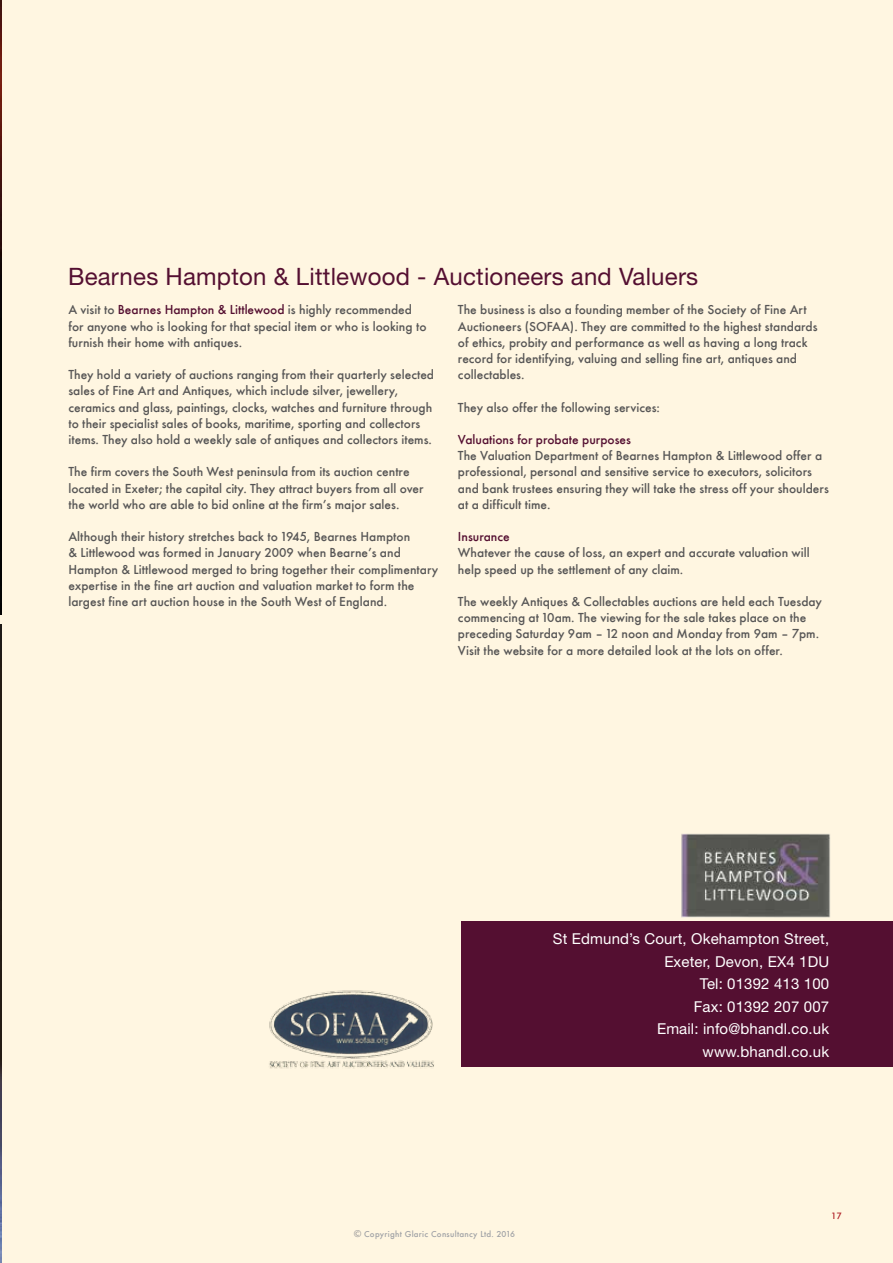
<style>
.page{position:relative;width:893px;height:1263px;background:#fff6e1}
.page>*{position:absolute;margin:0;border:0;box-sizing:border-box;transform-origin:0 0}
.t1{font:24px "Helvetica Neue";letter-spacing:.01em;color:#540f31}
.t2{font:15px/22.5px "Helvetica Neue";letter-spacing:.01em;color:#fff;text-align:right}
.t3{font:13.5px/16.2px "Futura T Medi Ro 1";color:#575656}
.t4{font:13.5px "Futura T Medi Ro 1";color:#540f31}
.t5{font:9px "Futura T Medi Ro 1";letter-spacing:.03em;color:#a0a2a6}
.t6{font:500 9px "Futura BT";color:#ad1921}
.s1{color:#540f31}
.s2{font-family:"Futura";font-weight:500;color:#9b9a9a}
</style>
<div class="page">
<img style="left:0;top:0;width:1px;height:614px">
<img style="left:0;top:625px;width:1px;height:638px">
<div style="left:461px;top:921px;width:432px;height:146px;background:#540f31"></div>
<img style="left:681px;top:833px;width:149px;height:85px">
<img style="left:269px;top:990px;width:165px;height:79px">
<h1 class="t1" style="left:68px;top:262px;width:632px">Bearnes Hampton &amp; Littlewood - Auctioneers and Valuers</h1>
<p class="t3" style="left:68px;top:302px;width:360px">A visit to <span class="s1">Bearnes Hampton &amp; Littlewood</span> is highly recommended for anyone who is looking for that special item or who is looking to furnish their home with antiques.</p>
<p class="t3" style="left:68px;top:366px;width:367px">They hold a variety of auctions ranging from their quarterly selected sales of Fine Art and Antiques, which include silver, jewellery, ceramics and glass, paintings, clocks, watches and furniture through to their specialist sales of books, maritime, sporting and collectors items. They also hold a weekly sale of antiques and collectors items.</p>
<p class="t3" style="left:68px;top:464px;width:357px">The firm covers the South West peninsula from its auction centre located in Exeter; the capital city. They attract buyers from all over the world who are able to bid online at the firm’s major sales.</p>
<p class="t3" style="left:68px;top:528px;width:371px">Although their history stretches back to 1945, Bearnes Hampton<br>&amp; Littlewood was formed in January 2009 when Bearne’s and Hampton &amp; Littlewood merged to bring together their complimentary expertise in the fine art auction and valuation market to form the largest fine art auction house in the South West of England.</p>
<p class="t3" style="left:458px;top:302px;width:361px">The business is also a founding member of the Society of Fine Art Auctioneers (SOFAA). They are committed to the highest standards of ethics, probity and performance as well as having a long track record for identifying, valuing and selling fine art, antiques and collectables.</p>
<p class="t3" style="left:458px;top:399px;width:204px">They also offer the following services:</p>
<p class="t4" style="left:458px;top:432px;width:175px">Valuations for probate purposes</p>
<p class="t3" style="left:458px;top:447px;width:372px">The Valuation Department of Bearnes Hampton &amp; Littlewood offer a professional, personal and sensitive service to executors, solicitors and bank trustees ensuring they will take the stress off your shoulders at a difficult time.</p>
<p class="t4" style="left:458px;top:529px;width:53px">Insurance</p>
<p class="t3" style="left:458px;top:545px;width:353px">Whatever the cause of loss, an expert and accurate valuation will help speed up the settlement of any claim.</p>
<p class="t3" style="left:458px;top:593px;width:366px">The weekly Antiques &amp; Collectables auctions are held each Tuesday commencing at 10am. The viewing for the sale takes place on the preceding Saturday 9am – 12 noon and Monday from 9am – 7pm.<br>Visit the website for a more detailed look at the lots on offer.</p>
<p class="t2" style="left:553px;top:927px;width:278px">St Edmund’s Court, Okehampton Street,<br>Exeter, Devon, EX4 1DU<br>Tel: 01392 413 100<br>Fax: 01392 207 007<br>Email: info@bhandl.co.uk www.bhandl.co.uk</p>
<p class="t5" style="left:354px;top:1228px;width:163px"><span class="s2">©</span> Copyright Glaric Consultancy Ltd. 2016</p>
<p class="t6" style="left:831px;top:1210px;width:12px">17</p>
</div>
